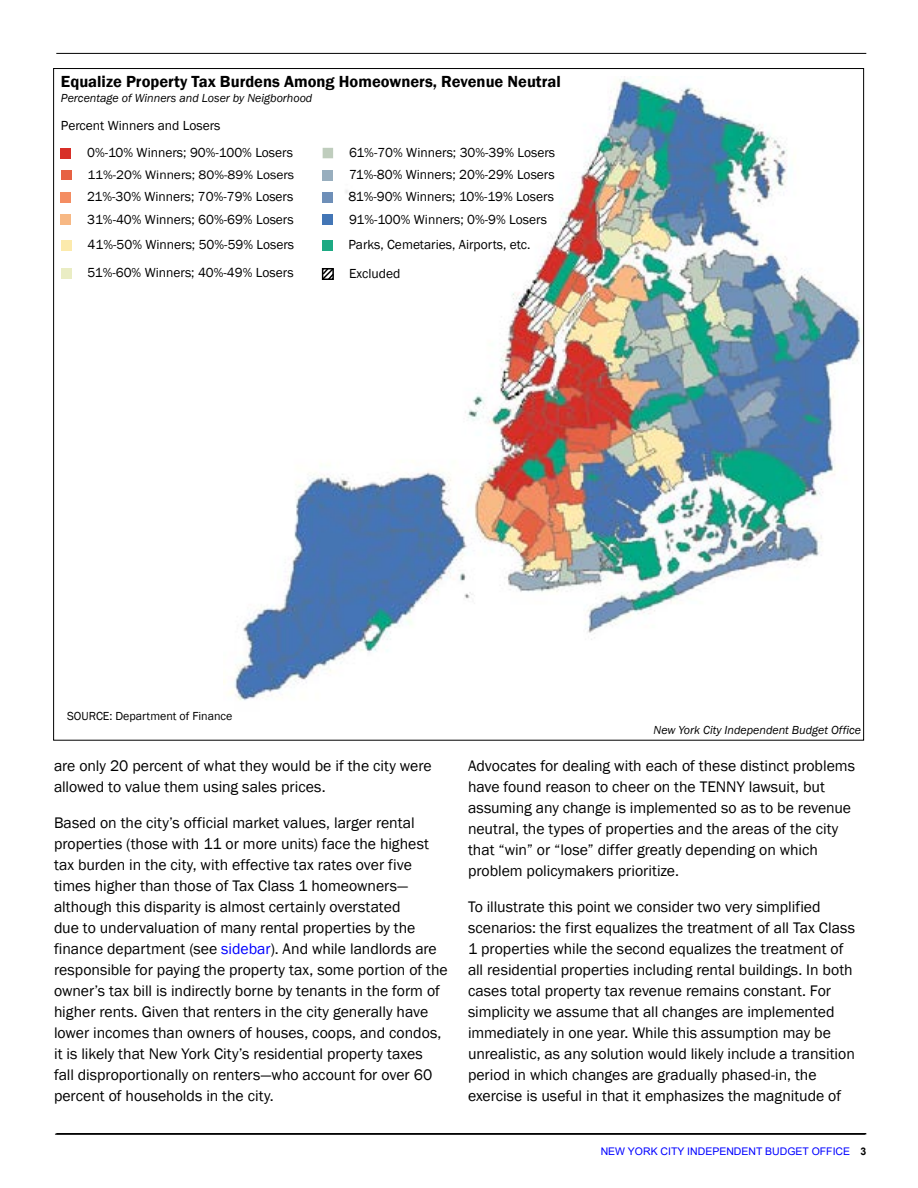
<style>
.page{position:relative;width:918px;height:1188px;background:#fff}
.page>*{position:absolute;margin:0;border:0;box-sizing:border-box;transform-origin:0 0}
.t1{font:600 16.5px "Franklin Gothic";color:#000}
.t2{font:15.75px/21px "Franklin Gothic";color:#000}
.t3{font:13.5px/22.2px "Franklin Gothic";color:#000}
.t4{font:12.6px "Franklin Gothic";color:#000;scale:1.07 1}
.t5{font:italic 12px "Franklin Gothic";color:#000}
.t6{font:12px "Franklin Gothic";color:#000}
.t7{font:10.5px "Arial";color:#00f}
.s1{color:#00f}
.s2{font-weight:700;color:#000}
</style>
<div class="page">
<hr style="left:56px;top:1133px;width:810px;height:2px;background:#000">
<hr style="left:55px;top:1134px;width:810px;height:1px;background:#000">
<hr style="left:56px;top:53px;width:810px;height:1px;background:#000">
<img style="left:223px;top:76px;width:638px;height:625px">
<div style="left:61px;top:148px;width:10px;height:10px;background:#d82f28"></div>
<div style="left:61px;top:170px;width:11px;height:10px;background:#e76143"></div>
<div style="left:61px;top:192px;width:10px;height:10px;background:#f48d62"></div>
<div style="left:61px;top:214px;width:10px;height:11px;background:#f7b884"></div>
<div style="left:61px;top:240px;width:11px;height:10px;background:#fceaac"></div>
<div style="left:61px;top:268px;width:11px;height:10px;background:#eaedc4"></div>
<div style="left:323px;top:148px;width:10px;height:10px;background:#bfcdbd"></div>
<div style="left:323px;top:170px;width:10px;height:10px;background:#98aebe"></div>
<div style="left:322px;top:192px;width:10px;height:10px;background:#6e8fb8"></div>
<div style="left:323px;top:214px;width:10px;height:11px;background:#4376b6"></div>
<div style="left:322px;top:240px;width:10px;height:10px;background:#1daa83"></div>
<svg style="left:321px;top:267px;width:14px;height:14px"></svg>
<p class="t1" style="left:61px;top:72px;width:501px">Equalize Property Tax Burdens Among Homeowners, Revenue Neutral</p>
<p class="t5" style="left:61px;top:90px;width:253px">Percentage of Winners and Loser by Neigborhood</p>
<p class="t3" style="left:87px;top:112px;width:207px;line-height:27.5px;text-indent:-26px">Percent Winners and Losers<br>0%-10% Winners; 90%-100% Losers</p>
<p class="t4" style="left:88px;top:167px;width:195px">11%-20% Winners; 80%-89% Losers</p>
<p class="t3" style="left:87px;top:186px;width:208px;line-height:22.6px">21%-30% Winners; 70%-79% Losers<br>31%-40% Winners; 60%-69% Losers</p>
<p class="t3" style="left:88px;top:231px;width:208px;line-height:28px">41%-50% Winners; 50%-59% Losers<br>51%-60% Winners; 40%-49% Losers</p>
<p class="t3" style="left:348px;top:142px;width:208px;text-align:justify">61%-70% Winners; 30%-39% Losers 71%-80% Winners; 20%-29% Losers 81%-90% Winners; 10%-19% Losers 91%-100% Winners; 0%-9% Losers</p>
<p class="t3" style="left:348px;top:231px;width:184px;line-height:28.8px">Parks, Cemetaries, Airports, etc.<br>Excluded</p>
<p class="t6" style="left:67px;top:708px;width:167px">SOURCE: Department of Finance</p>
<p class="t2" style="left:54px;top:756px;width:379px">are only 20 percent of what they would be if the city were allowed to value them using sales prices.</p>
<p class="t2" style="left:54px;top:813px;width:395px">Based on the city’s official market values, larger rental properties (those with 11 or more units) face the highest tax burden in the city, with effective tax rates over five times higher than those of Tax Class 1 homeowners— although this disparity is almost certainly overstated<br>due to undervaluation of many rental properties by the finance department (see <span class="s1">sidebar</span>). And while landlords are responsible for paying the property tax, some portion of the owner’s tax bill is indirectly borne by tenants in the form of higher rents. Given that renters in the city generally have lower incomes than owners of houses, coops, and condos, it is likely that New York City’s residential property taxes<br>fall disproportionally on renters—who account for over 60 percent of households in the city.</p>
<p class="t5" style="left:653px;top:722px;width:209px">New York City Independent Budget Office</p>
<p class="t2" style="left:468px;top:756px;width:389px">Advocates for dealing with each of these distinct problems have found reason to cheer on the TENNY lawsuit, but assuming any change is implemented so as to be revenue neutral, the types of properties and the areas of the city that “win” or “lose” differ greatly depending on which problem policymakers prioritize.</p>
<p class="t2" style="left:468px;top:897px;width:389px">To illustrate this point we consider two very simplified scenarios: the first equalizes the treatment of all Tax Class 1 properties while the second equalizes the treatment of all residential properties including rental buildings. In both cases total property tax revenue remains constant. For simplicity we assume that all changes are implemented immediately in one year. While this assumption may be unrealistic, as any solution would likely include a transition period in which changes are gradually phased-in, the exercise is useful in that it emphasizes the magnitude of</p>
<p class="t7" style="left:601px;top:1144px;width:267px">NEW YORK CITY INDEPENDENT BUDGET OFFICE <span class="s2">3</span></p>
</div>
